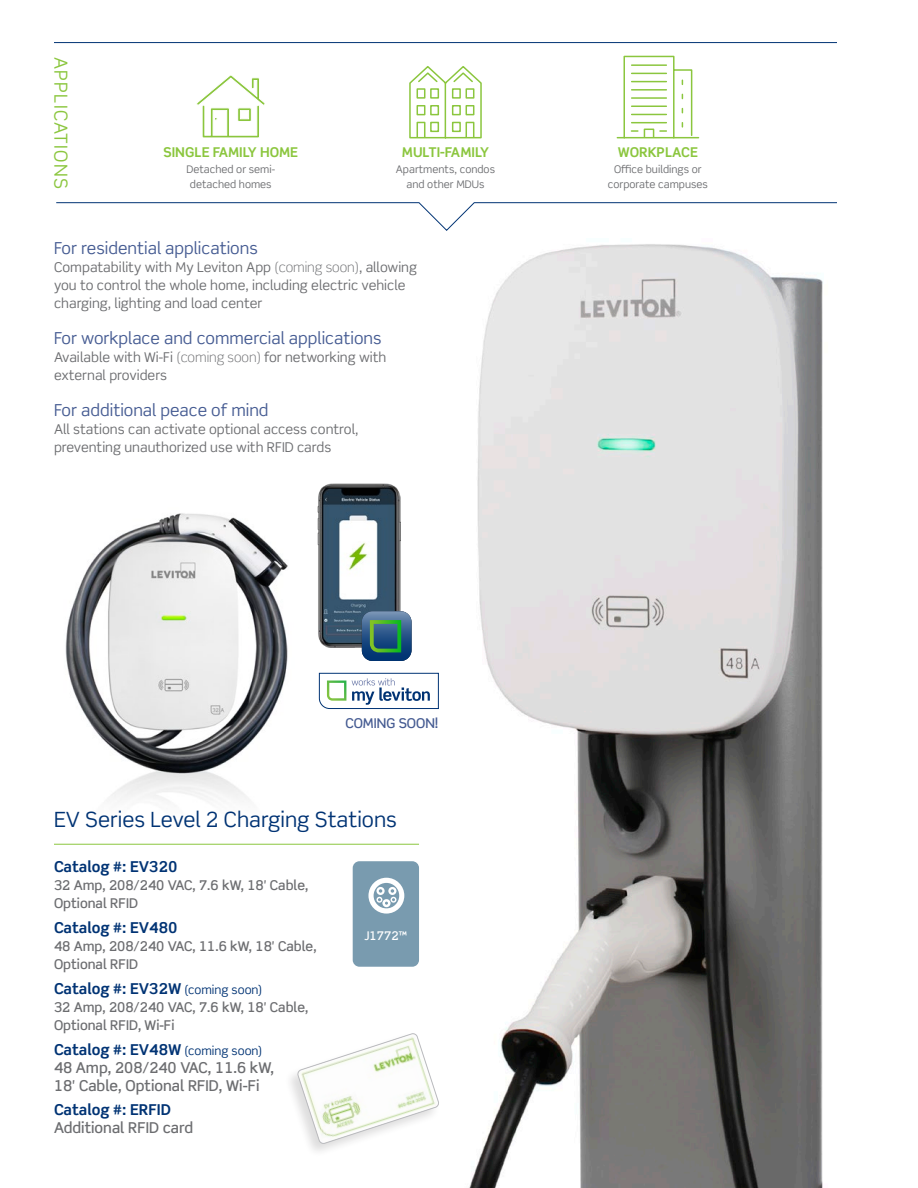
<style>
.page{position:relative;width:918px;height:1188px;background:#fff}
.page>*{position:absolute;margin:0;border:0;box-sizing:border-box;transform-origin:0 0}
.t1{font:21px "Scene Std";color:#013374}
.t2{font:18px "Scene Std";letter-spacing:.07em;color:#8bc63e}
.t3{font:16.5px "Scene Std";color:#455b92}
.t4{font:500 15px/18px "Scene Std";color:#6c6d70}
.t5{font:700 15px "Scene Std";color:#013374}
.t6{font:13.5px/18px "Scene Std";color:#6c6d70}
.t7{font:500 13.5px/18px "Scene Std";color:#6c6d70}
.t8{font:700 13.5px "Scene Std";color:#8bc63e}
.t9{font:500 13.5px "Scene Std";color:#455b92}
.t10{font:500 12px "Scene Std";color:#fff}
.t11{font:10.5px/15px "Scene Std";color:#6c6d70;text-align:center}
.s1{font-weight:300}
.s2{font-weight:400;font-size:12px}
.s3{font-weight:700;color:#013374}
.s4{font-weight:400;font-size:12px;color:#013374}
</style>
<div class="page">
<img style="left:65px;top:513px;width:223px;height:288px">
<img style="left:469px;top:244px;width:354px;height:944px">
<svg style="left:196px;top:75px;width:69px;height:63px"></svg>
<svg style="left:409px;top:66px;width:73px;height:73px"></svg>
<svg style="left:616px;top:55px;width:84px;height:84px"></svg>
<hr style="left:54px;top:42px;width:783px;height:1px;background:#013374">
<img style="left:318px;top:484px;width:83px;height:163px">
<img style="left:411px;top:619px;width:1px;height:35px">
<svg style="left:362px;top:611px;width:49px;height:50px"></svg>
<div style="left:284px;top:1031px;width:157px;height:126px;background:#231f20;opacity:.15"></div>
<svg style="left:297px;top:1033px;width:142px;height:111px"></svg>
<hr style="left:54px;top:844px;width:365px;height:1px;background:#8bc63e">
<svg style="left:56px;top:202px;width:781px;height:29px"></svg>
<div style="left:353px;top:861px;width:66px;height:106px;background:#799baf;border-radius:7px"></div>
<svg style="left:368px;top:878px;width:36px;height:36px"></svg>
<svg style="left:374px;top:883px;width:25px;height:25px"></svg>
<svg style="left:382px;top:899px;width:9px;height:8px"></svg>
<svg style="left:376px;top:887px;width:9px;height:8px"></svg>
<svg style="left:376px;top:889px;width:20px;height:16px"></svg>
<svg style="left:319px;top:673px;width:120px;height:36px"></svg>
<p class="t2" style="left:72px;top:57px;width:133px;rotate:90deg">APPLICATIONS</p>
<p class="t8" style="left:164px;top:144px;width:136px">SINGLE FAMILY HOME</p>
<p class="t8" style="left:402px;top:144px;width:89px">MULTI-FAMILY</p>
<p class="t8" style="left:618px;top:144px;width:82px">WORKPLACE</p>
<p class="t11" style="left:187px;top:162px;width:90px">Detached or semi&shy;detached homes</p>
<p class="t11" style="left:396px;top:162px;width:101px">Apartments, condos and other MDUs</p>
<p class="t11" style="left:608px;top:162px;width:102px">Office buildings or corporate campuses</p>
<p class="t3" style="left:54px;top:237px;width:205px">For residential applications</p>
<p class="t6" style="left:54px;top:258px;width:365px">Compatability with My Leviton App <span class="s1">(coming soon)</span>, allowing you to control the whole home, including electric vehicle charging, lighting and load center</p>
<p class="t3" style="left:54px;top:327px;width:329px">For workplace and commercial applications</p>
<p class="t6" style="left:54px;top:348px;width:334px">Available with Wi-Fi <span class="s1">(coming soon)</span> for networking with external providers</p>
<p class="t3" style="left:54px;top:399px;width:216px">For additional peace of mind</p>
<p class="t6" style="left:54px;top:420px;width:306px">All stations can activate optional access control, preventing unauthorized use with RFID cards</p>
<p class="t9" style="left:346px;top:715px;width:94px">COMING SOON!</p>
<p class="t1" style="left:54px;top:807px;width:345px">EV Series Level 2 Charging Stations</p>
<p class="t5" style="left:54px;top:858px;width:125px">Catalog #: EV320</p>
<p class="t7" style="left:54px;top:876px;width:256px">32 Amp, 208/240 VAC, 7.6 kW, 18' Cable,<br>Optional RFID</p>
<p class="t5" style="left:54px;top:918px;width:125px">Catalog #: EV480</p>
<p class="t7" style="left:54px;top:937px;width:264px">48 Amp, 208/240 VAC, 11.6 kW, 18' Cable,<br>Optional RFID</p>
<p class="t5" style="left:54px;top:979px;width:210px">Catalog #: EV32W <span class="s2">(coming soon)</span></p>
<p class="t7" style="left:54px;top:998px;width:256px">32 Amp, 208/240 VAC, 7.6 kW, 18' Cable,<br>Optional RFID, Wi-Fi</p>
<p class="t4" style="left:54px;top:1040px;width:222px"><span class="s3">Catalog #: EV48W</span> <span class="s4">(coming soon)<br></span>48 Amp, 208/240 VAC, 11.6 kW,<br>18' Cable, Optional RFID, Wi-Fi</p>
<p class="t4" style="left:54px;top:1101px;width:141px"><span class="s3">Catalog #: ERFID<br></span>Additional RFID card</p>
<p class="t10" style="left:364px;top:928px;width:45px">J1772™</p>
</div>
